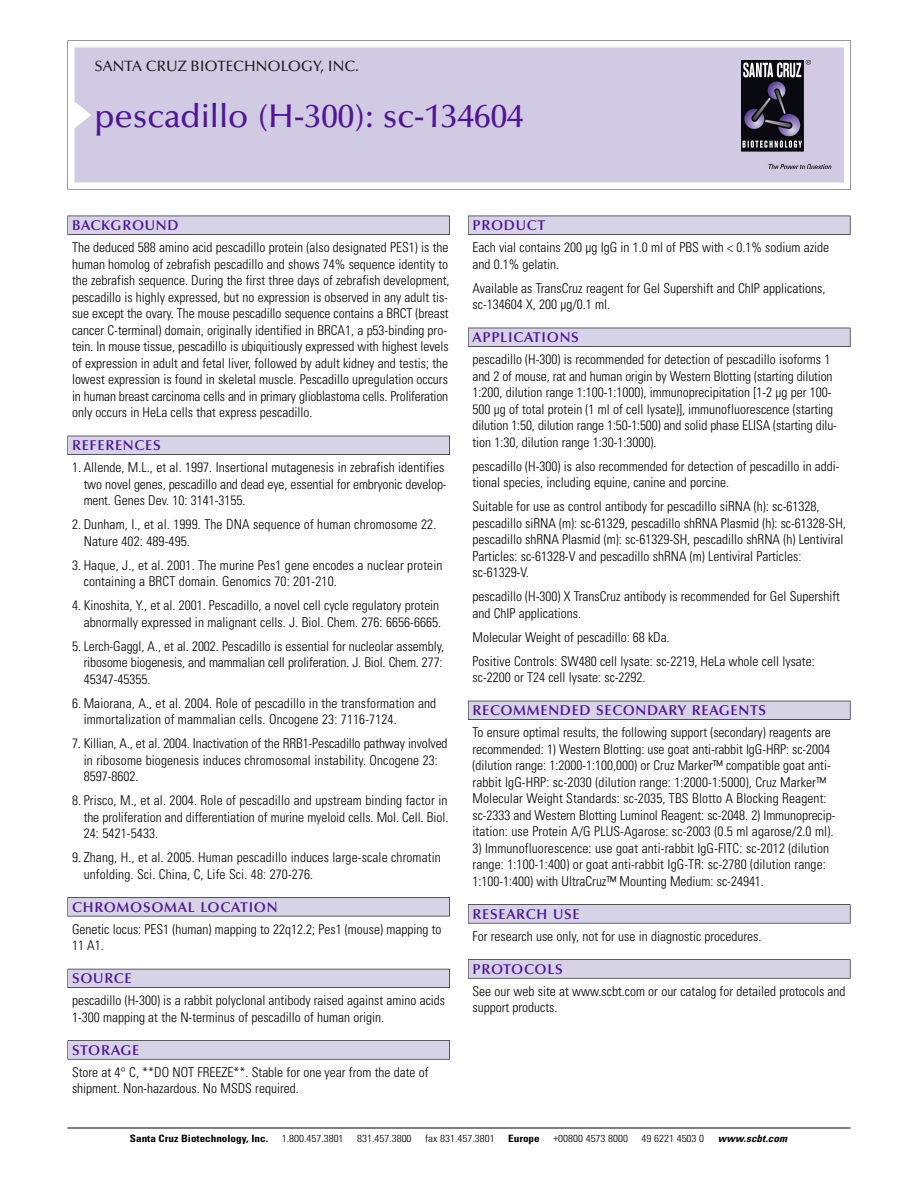
<style>
.page{position:relative;width:918px;height:1188px;background:#fff}
.page>*{position:absolute;margin:0;border:0;box-sizing:border-box;transform-origin:0 0}
.t1{font:500 33px "Optima";color:#511695}
.t2{font:500 15px "Optima";color:#231f20}
.t3{font:600 14.25px "Optima";letter-spacing:.05em;color:#511695}
.t4{font:300 condensed 13.5px/16.5px "Univers";color:#000}
.t5{font:300 condensed 10.2px "Univers";color:#000;scale:1.1 1}
.t6{font:700 condensed 10.2px "Univers";color:#000;scale:1.1 1}
.t7{font:italic 700 condensed 10.2px "Univers";letter-spacing:.005em;color:#000;scale:1.1 1}
</style>
<div class="page">
<svg style="left:68px;top:40px;width:783px;height:149px"></svg>
<div style="left:74px;top:47px;width:770px;height:135px;background:#d1cae3"></div>
<img style="left:741px;top:60px;width:90px;height:108px">
<div style="left:68px;top:216px;width:382px;height:19px;background:#525155"></div>
<div style="left:68px;top:216px;width:381px;height:18px;background:#d7d3e7"></div>
<div style="left:68px;top:436px;width:382px;height:19px;background:#515055"></div>
<div style="left:68px;top:436px;width:381px;height:18px;background:#d7d3e7"></div>
<div style="left:68px;top:897px;width:382px;height:19px;background:#545357"></div>
<div style="left:68px;top:898px;width:381px;height:18px;background:#d7d3e7"></div>
<div style="left:68px;top:969px;width:382px;height:19px;background:#54535a"></div>
<div style="left:68px;top:969px;width:381px;height:18px;background:#d7d3e7"></div>
<svg style="left:68px;top:1040px;width:382px;height:20px"></svg>
<div style="left:68px;top:1041px;width:381px;height:18px;background:#d7d3e7"></div>
<div style="left:468px;top:216px;width:382px;height:19px;background:#525155"></div>
<div style="left:468px;top:216px;width:382px;height:18px;background:#d7d3e7"></div>
<div style="left:468px;top:328px;width:382px;height:19px;background:#515055"></div>
<div style="left:468px;top:328px;width:382px;height:18px;background:#d7d3e7"></div>
<div style="left:468px;top:701px;width:382px;height:19px;background:#525158"></div>
<div style="left:468px;top:701px;width:382px;height:18px;background:#d7d3e7"></div>
<div style="left:468px;top:904px;width:382px;height:19px;background:#575759"></div>
<div style="left:468px;top:905px;width:382px;height:18px;background:#d7d3e7"></div>
<svg style="left:468px;top:959px;width:382px;height:20px"></svg>
<div style="left:468px;top:960px;width:382px;height:18px;background:#d7d3e7"></div>
<hr style="left:68px;top:1128px;width:782px;height:1px;background:#000">
<p class="t2" style="left:94px;top:61px;width:266px">SANTA CRUZ BIOTECHNOLOGY, INC.</p>
<h1 class="t1" style="left:94px;top:103px;width:431px">pescadillo (H-300): sc-134604</h1>
<p class="t3" style="left:72px;top:219px;width:108px">BACKGROUND</p>
<p class="t4" style="left:72px;top:240px;width:379px">The deduced 588 amino acid pescadillo protein (also designated PES1) is the human homolog of zebrafish pescadillo and shows 74% sequence identity to the zebrafish sequence. During the first three days of zebrafish development, pescadillo is highly expressed, but no expression is observed in any adult tis&shy;sue except the ovary. The mouse pescadillo sequence contains a BRCT (breast cancer C-terminal) domain, originally identified in BRCA1, a p53-binding pro&shy;tein. In mouse tissue, pescadillo is ubiquitiously expressed with highest levels of expression in adult and fetal liver, followed by adult kidney and testis; the lowest expression is found in skeletal muscle. Pescadillo upregulation occurs in human breast carcinoma cells and in primary glioblastoma cells. Proliferation only occurs in HeLa cells that express pescadillo.</p>
<p class="t3" style="left:72px;top:440px;width:90px">REFERENCES</p>
<p class="t4" style="left:84px;top:460px;width:364px;text-indent:-12px">1. Allende, M.L., et al. 1997. Insertional mutagenesis in zebrafish identifies two novel genes, pescadillo and dead eye, essential for embryonic develop&shy;ment. Genes Dev. 10: 3141-3155.</p>
<p class="t4" style="left:84px;top:517px;width:354px;text-indent:-12px">2. Dunham, I., et al. 1999. The DNA sequence of human chromosome 22.<br>Nature 402: 489-495.</p>
<p class="t4" style="left:84px;top:558px;width:360px;text-indent:-12px">3. Haque, J., et al. 2001. The murine Pes1 gene encodes a nuclear protein containing a BRCT domain. Genomics 70: 201-210.</p>
<p class="t4" style="left:72px;top:598px;width:371px;text-align:right">4. Kinoshita, Y., et al. 2001. Pescadillo, a novel cell cycle regulatory protein abnormally expressed in malignant cells. J. Biol. Chem. 276: 6656-6665.</p>
<p class="t4" style="left:84px;top:639px;width:362px;text-align:justify;text-indent:-12px">5. Lerch-Gaggl, A., et al. 2002. Pescadillo is essential for nucleolar assembly, ribosome biogenesis, and mammalian cell proliferation. J. Biol. Chem. 277:<br>45347-45355.</p>
<p class="t4" style="left:84px;top:696px;width:354px;text-indent:-12px">6. Maiorana, A., et al. 2004. Role of pescadillo in the transformation and immortalization of mammalian cells. Oncogene 23: 7116-7124.</p>
<p class="t4" style="left:84px;top:736px;width:365px;text-indent:-12px">7. Killian, A., et al. 2004. Inactivation of the RRB1-Pescadillo pathway involved in ribosome biogenesis induces chromosomal instability. Oncogene 23:<br>8597-8602.</p>
<p class="t4" style="left:84px;top:793px;width:366px;text-align:justify;text-indent:-12px">8. Prisco, M., et al. 2004. Role of pescadillo and upstream binding factor in the proliferation and differentiation of murine myeloid cells. Mol. Cell. Biol.<br>24: 5421-5433.</p>
<p class="t4" style="left:84px;top:850px;width:359px;text-indent:-12px">9. Zhang, H., et al. 2005. Human pescadillo induces large-scale chromatin unfolding. Sci. China, C, Life Sci. 48: 270-276.</p>
<p class="t3" style="left:72px;top:901px;width:207px">CHROMOSOMAL LOCATION</p>
<p class="t4" style="left:72px;top:922px;width:371px">Genetic locus: PES1 (human) mapping to 22q12.2; Pes1 (mouse) mapping to<br>11 A1.</p>
<p class="t3" style="left:72px;top:973px;width:61px">SOURCE</p>
<p class="t4" style="left:72px;top:993px;width:375px">pescadillo (H-300) is a rabbit polyclonal antibody raised against amino acids<br>1-300 mapping at the N-terminus of pescadillo of human origin.</p>
<p class="t3" style="left:72px;top:1044px;width:69px">STORAGE</p>
<p class="t4" style="left:72px;top:1065px;width:358px">Store at 4° C, **DO NOT FREEZE**. Stable for one year from the date of shipment. Non-hazardous. No MSDS required.</p>
<p class="t3" style="left:473px;top:219px;width:74px">PRODUCT</p>
<p class="t4" style="left:473px;top:240px;width:358px">Each vial contains 200 µg IgG in 1.0 ml of PBS with &lt; 0.1% sodium azide and 0.1% gelatin.</p>
<p class="t4" style="left:473px;top:281px;width:354px">Available as TransCruz reagent for Gel Supershift and ChIP applications, sc-134604 X, 200 µg/0.1 ml.</p>
<p class="t3" style="left:473px;top:332px;width:108px">APPLICATIONS</p>
<p class="t4" style="left:473px;top:352px;width:366px">pescadillo (H-300) is recommended for detection of pescadillo isoforms 1 and 2 of mouse, rat and human origin by Western Blotting (starting dilution 1:200, dilution range 1:100-1:1000), immunoprecipitation [1-2 µg per 100- 500 µg of total protein (1 ml of cell lysate)], immunofluorescence (starting dilution 1:50, dilution range 1:50-1:500) and solid phase ELISA (starting dilu&shy;tion 1:30, dilution range 1:30-1:3000).</p>
<p class="t4" style="left:473px;top:459px;width:369px">pescadillo (H-300) is also recommended for detection of pescadillo in addi&shy;tional species, including equine, canine and porcine.</p>
<p class="t4" style="left:473px;top:499px;width:375px">Suitable for use as control antibody for pescadillo siRNA (h): sc-61328, pescadillo siRNA (m): sc-61329, pescadillo shRNA Plasmid (h): sc-61328-SH, pescadillo shRNA Plasmid (m): sc-61329-SH, pescadillo shRNA (h) Lentiviral Particles: sc-61328-V and pescadillo shRNA (m) Lentiviral Particles: sc-61329-V.</p>
<p class="t4" style="left:473px;top:589px;width:369px">pescadillo (H-300) X TransCruz antibody is recommended for Gel Supershift and ChIP applications.</p>
<p class="t4" style="left:473px;top:626px;width:344px;line-height:24px">Molecular Weight of pescadillo: 68 kDa.<br>Positive Controls: SW480 cell lysate: sc-2219, HeLa whole cell lysate:</p>
<p class="t4" style="left:473px;top:670px;width:175px">sc-2200 or T24 cell lysate: sc-2292.</p>
<p class="t3" style="left:473px;top:705px;width:295px">RECOMMENDED SECONDARY REAGENTS</p>
<p class="t4" style="left:473px;top:725px;width:364px">To ensure optimal results, the following support (secondary) reagents are recommended: 1) Western Blotting: use goat anti-rabbit IgG-HRP: sc-2004 (dilution range: 1:2000-1:100,000) or Cruz Marker™ compatible goat anti&shy;rabbit IgG-HRP: sc-2030 (dilution range: 1:2000-1:5000), Cruz Marker™ Molecular Weight Standards: sc-2035, TBS Blotto A Blocking Reagent: sc-2333 and Western Blotting Luminol Reagent: sc-2048. 2) Immunoprecip&shy;itation: use Protein A/G PLUS-Agarose: sc-2003 (0.5 ml agarose/2.0 ml).</p>
<p class="t4" style="left:473px;top:841px;width:358px">3) Immunofluorescence: use goat anti-rabbit IgG-FITC: sc-2012 (dilution range: 1:100-1:400) or goat anti-rabbit IgG-TR: sc-2780 (dilution range:<br>1:100-1:400) with UltraCruz™ Mounting Medium: sc-24941.</p>
<p class="t3" style="left:473px;top:908px;width:109px">RESEARCH USE</p>
<p class="t4" style="left:473px;top:929px;width:290px">For research use only, not for use in diagnostic procedures.</p>
<p class="t3" style="left:473px;top:963px;width:92px">PROTOCOLS</p>
<p class="t4" style="left:473px;top:984px;width:375px">See our web site at www.scbt.com or our catalog for detailed protocols and support products.</p>
<p class="t6" style="left:130px;top:1135px;width:127px">Santa Cruz Biotechnology, Inc.</p>
<p class="t5" style="left:282px;top:1135px;width:58px">1.800.457.3801</p>
<p class="t5" style="left:357px;top:1135px;width:51px">831.457.3800</p>
<p class="t5" style="left:425px;top:1135px;width:65px">fax 831.457.3801</p>
<p class="t6" style="left:508px;top:1135px;width:30px">Europe</p>
<p class="t5" style="left:553px;top:1135px;width:69px">+00800 4573 8000</p>
<p class="t5" style="left:642px;top:1135px;width:58px">49 6221 4503 0</p>
<p class="t7" style="left:718px;top:1135px;width:64px">www.scbt.com</p>
</div>
